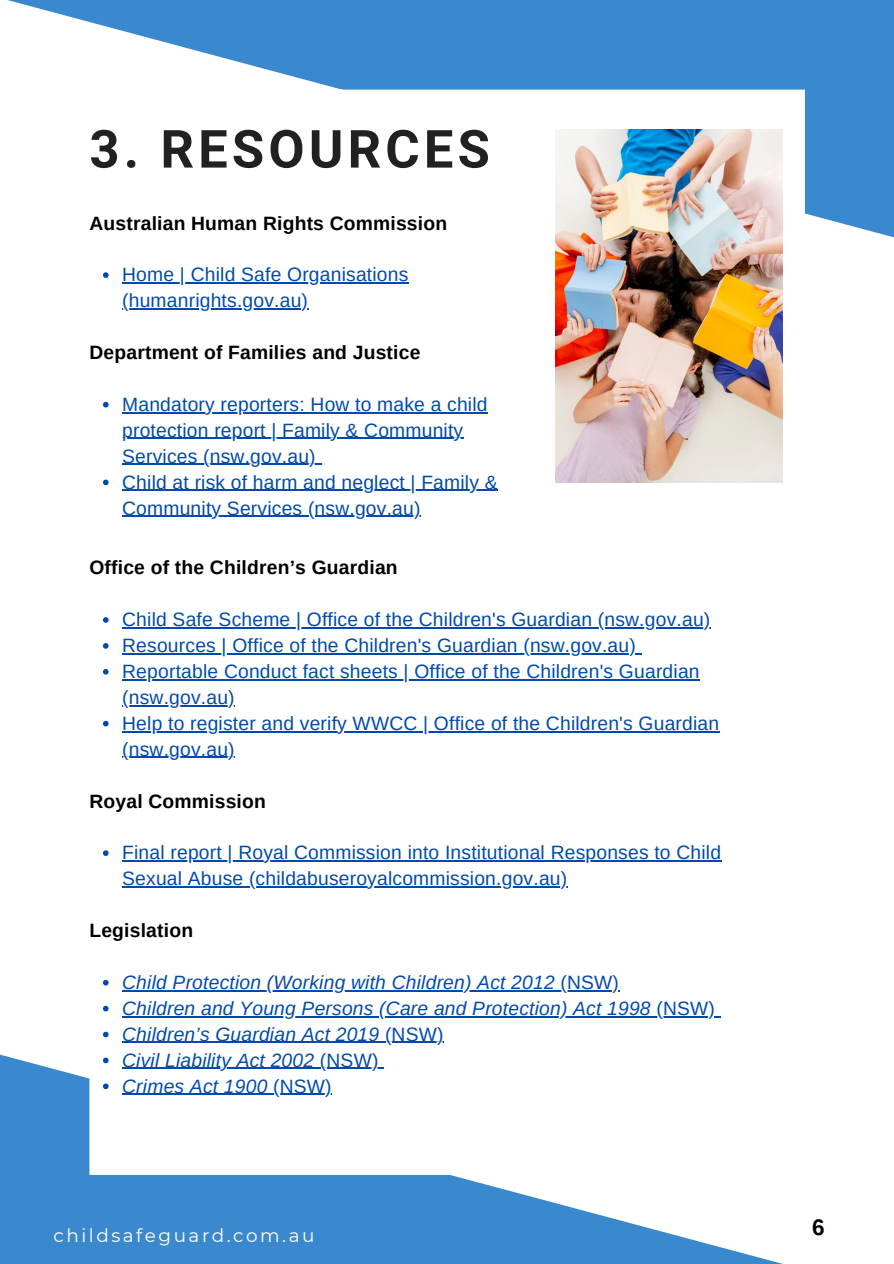
<style>
.page{position:relative;width:894px;height:1264px;background:#fff}
.page>*{position:absolute;margin:0;border:0;box-sizing:border-box;transform-origin:0 0}
.t1{font:700 52.5px "Roboto";letter-spacing:.08em;color:#1f2122}
.t2{font:700 22.5px "Arimo";color:#000}
.t3{font:19.2px/26px "Arimo";letter-spacing:.01em;color:#004aad}
.t4{font:italic 19.2px/26px "Arimo";letter-spacing:.01em;color:#004aad}
.t5{font:700 19.2px "Arimo";letter-spacing:.01em;color:#000}
.t6{font:18.45px "Montserrat";letter-spacing:.135em;color:#fff}
.s1{font-style:normal}
</style>
<div class="page">
<svg style="left:0;top:1054px;width:779px;height:209px;fill:#3a89cf"></svg>
<svg style="left:89px;top:991px;width:690px;height:183px"></svg>
<svg style="left:7px;top:0;width:886px;height:237px;fill:#3a89cf"></svg>
<svg style="left:89px;top:90px;width:715px;height:183px"></svg>
<svg style="left:103px;top:272px;width:6px;height:6px"></svg>
<hr style="left:122px;top:282px;width:286px;height:1px;background:#004aad">
<hr style="left:122px;top:308px;width:186px;height:1px;background:#004aad">
<svg style="left:103px;top:402px;width:6px;height:5px"></svg>
<hr style="left:122px;top:412px;width:365px;height:1px;background:#004aad">
<hr style="left:122px;top:438px;width:341px;height:1px;background:#004aad">
<hr style="left:122px;top:464px;width:194px;height:1px;background:#004aad">
<svg style="left:103px;top:479px;width:6px;height:6px"></svg>
<hr style="left:122px;top:489px;width:375px;height:2px;background:#004aad">
<hr style="left:122px;top:515px;width:298px;height:2px;background:#004aad">
<img style="left:555px;top:129px;width:227px;height:353px">
<svg style="left:103px;top:617px;width:6px;height:5px"></svg>
<hr style="left:122px;top:627px;width:588px;height:1px;background:#004aad">
<svg style="left:103px;top:643px;width:6px;height:5px"></svg>
<hr style="left:122px;top:653px;width:514px;height:1px;background:#004aad">
<svg style="left:103px;top:669px;width:6px;height:5px"></svg>
<hr style="left:122px;top:679px;width:577px;height:1px;background:#004aad">
<hr style="left:122px;top:705px;width:113px;height:1px;background:#004aad">
<svg style="left:103px;top:720px;width:6px;height:6px"></svg>
<hr style="left:122px;top:731px;width:597px;height:1px;background:#004aad">
<hr style="left:122px;top:756px;width:113px;height:2px;background:#004aad">
<svg style="left:103px;top:850px;width:6px;height:6px"></svg>
<hr style="left:122px;top:860px;width:599px;height:1px;background:#004aad">
<hr style="left:122px;top:886px;width:445px;height:1px;background:#004aad">
<svg style="left:103px;top:979px;width:6px;height:6px"></svg>
<hr style="left:122px;top:990px;width:432px;height:1px;background:#004aad">
<hr style="left:554px;top:990px;width:65px;height:1px;background:#004aad">
<svg style="left:103px;top:1005px;width:6px;height:6px"></svg>
<hr style="left:122px;top:1015px;width:528px;height:2px;background:#004aad">
<hr style="left:650px;top:1015px;width:65px;height:2px;background:#004aad">
<svg style="left:103px;top:1031px;width:6px;height:6px"></svg>
<hr style="left:122px;top:1041px;width:257px;height:1px;background:#004aad">
<hr style="left:379px;top:1041px;width:64px;height:1px;background:#004aad">
<svg style="left:103px;top:1057px;width:6px;height:6px"></svg>
<hr style="left:122px;top:1067px;width:192px;height:1px;background:#004aad">
<hr style="left:314px;top:1067px;width:64px;height:1px;background:#004aad">
<svg style="left:103px;top:1083px;width:6px;height:6px"></svg>
<hr style="left:122px;top:1093px;width:151px;height:1px;background:#004aad">
<hr style="left:273px;top:1093px;width:59px;height:1px;background:#004aad">
<h1 class="t1" style="left:89px;top:119px;width:402px">3. RESOURCES</h1>
<p class="t5" style="left:89px;top:212px;width:359px">Australian Human Rights Commission</p>
<p class="t3" style="left:122px;top:262px;width:287px">Home | Child Safe Organisations (humanrights.gov.au)</p>
<p class="t5" style="left:89px;top:341px;width:332px">Department of Families and Justice</p>
<p class="t3" style="left:122px;top:391px;width:377px">Mandatory reporters: How to make a child protection report | Family &amp; Community Services (nsw.gov.au)<br>Child at risk of harm and neglect | Family &amp; Community Services (nsw.gov.au)</p>
<p class="t5" style="left:89px;top:557px;width:309px">Office of the Children’s Guardian</p>
<p class="t3" style="left:122px;top:606px;width:598px">Child Safe Scheme | Office of the Children's Guardian (nsw.gov.au)<br>Resources | Office of the Children's Guardian (nsw.gov.au)<br>Reportable Conduct fact sheets | Office of the Children's Guardian (nsw.gov.au)<br>Help to register and verify WWCC | Office of the Children's Guardian (nsw.gov.au)</p>
<p class="t5" style="left:89px;top:790px;width:178px">Royal Commission</p>
<p class="t3" style="left:122px;top:839px;width:600px">Final report | Royal Commission into Institutional Responses to Child<br>Sexual Abuse (childabuseroyalcommission.gov.au)</p>
<p class="t5" style="left:89px;top:919px;width:105px">Legislation</p>
<p class="t4" style="left:122px;top:969px;width:594px">Child Protection (Working with Children) Act 2012 <span class="s1">(NSW)<br></span>Children and Young Persons (Care and Protection) Act 1998 <span class="s1">(NSW)<br></span>Children’s Guardian Act 2019 <span class="s1">(NSW)<br></span>Civil Liability Act 2002 <span class="s1">(NSW)<br></span>Crimes Act 1900 <span class="s1">(NSW)</span></p>
<p class="t6" style="left:54px;top:1223px;width:262px">childsafeguard.com.au</p>
<p class="t2" style="left:811px;top:1214px;width:14px">6</p>
</div>
